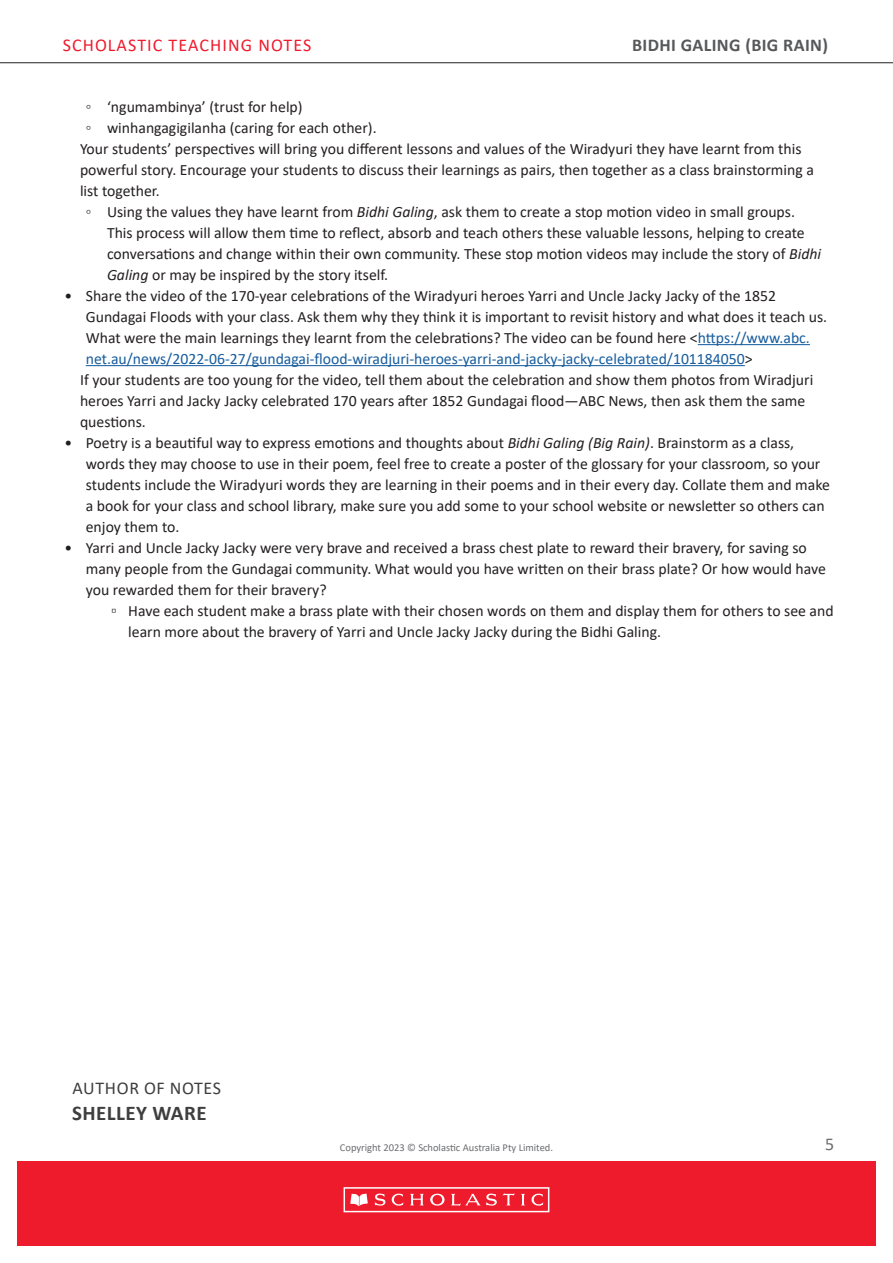
<style>
.page{position:relative;width:893px;height:1263px;background:#fff}
.page>*{position:absolute;margin:0;border:0;box-sizing:border-box;transform-origin:0 0}
.t1{font:700 21px "Calibri";letter-spacing:.02em;color:#3e3e3f}
.t2{font:18px "Calibri";letter-spacing:.06em;color:#ee1b2d}
.t3{font:700 18px "Calibri";letter-spacing:.02em;color:#57585a}
.t4{font:18px "Calibri";letter-spacing:.04em;color:#3e3e3f}
.t5{font:18px "Calibri";color:#6c6d70}
.Bullet_points_copy_2{font:15.75px/21px "Calibri";color:#231f20}
.t6{font:10.5px "Calibri";color:#6c6d70}
.s1{font-style:italic}
.s2{color:#175d9e}
</style>
<div class="page">
<div style="left:17px;top:1161px;width:859px;height:85px;background:#ee1b2d"></div>
<div style="left:344px;top:1187px;width:205px;height:25px;border:2px solid #fff"></div>
<svg style="left:350px;top:1193px;width:18px;height:13px"></svg>
<svg style="left:375px;top:1193px;width:28px;height:13px"></svg>
<svg style="left:410px;top:1194px;width:14px;height:11px"></svg>
<svg style="left:521px;top:1194px;width:4px;height:11px"></svg>
<svg style="left:531px;top:1193px;width:12px;height:13px"></svg>
<svg style="left:430px;top:1194px;width:15px;height:11px"></svg>
<svg style="left:451px;top:1193px;width:64px;height:13px"></svg>
<hr style="left:0;top:62px;width:893px;height:1px;background:#231f20">
<hr style="left:698px;top:344px;width:112px;height:1px;background:#175d9e">
<hr style="left:86px;top:365px;width:659px;height:1px;background:#175d9e">
<p class="t2" style="left:63px;top:32px;width:250px">SCHOLASTIC TEACHING NOTES</p>
<p class="t3" style="left:632px;top:32px;width:197px">BIDHI GALING (BIG RAIN)</p>
<p class="Bullet_points_copy_2" style="left:86px;top:96px;width:218px">◦ ‘ngumambinya’ (trust for help)</p>
<p class="Bullet_points_copy_2" style="left:86px;top:117px;width:292px">◦ winhangagigilanha (caring for each other).</p>
<p class="Bullet_points_copy_2" style="left:80px;top:138px;width:735px">Your students’ perspectives will bring you different lessons and values of the Wiradyuri they have learnt from this powerful story. Encourage your students to discuss their learnings as pairs, then together as a class brainstorming a list together.</p>
<p class="Bullet_points_copy_2" style="left:107px;top:201px;width:716px;text-indent:-21px">◦ Using the values they have learnt from <span class="s1">Bidhi Galing</span>, ask them to create a stop motion video in small groups.<br>This process will allow them time to reflect, absorb and teach others these valuable lessons, helping to create conversations and change within their own community. These stop motion videos may include the story of <span class="s1">Bidhi Galing</span> or may be inspired by the story itself.</p>
<p class="Bullet_points_copy_2" style="left:86px;top:285px;width:743px;text-indent:-21px">• Share the video of the 170-year celebrations of the Wiradyuri heroes Yarri and Uncle Jacky Jacky of the 1852<br>Gundagai Floods with your class. Ask them why they think it is important to revisit history and what does it teach us.<br>What were the main learnings they learnt from the celebrations? The video can be found here &lt;<span class="s2">https://www.abc. net.au/news/2022-06-27/gundagai-flood-wiradjuri-heroes-yarri-and-jacky-jacky-celebrated/101184050</span>&gt;</p>
<p class="Bullet_points_copy_2" style="left:80px;top:369px;width:735px">If your students are too young for the video, tell them about the celebration and show them photos from Wiradjuri heroes Yarri and Jacky Jacky celebrated 170 years after 1852 Gundagai flood—ABC News, then ask them the same questions.</p>
<p class="Bullet_points_copy_2" style="left:86px;top:432px;width:746px;text-indent:-21px">• Poetry is a beautiful way to express emotions and thoughts about <span class="s1">Bidhi Galing (Big Rain)</span>. Brainstorm as a class, words they may choose to use in their poem, feel free to create a poster of the glossary for your classroom, so your students include the Wiradyuri words they are learning in their poems and in their every day. Collate them and make a book for your class and school library, make sure you add some to your school website or newsletter so others can enjoy them to.</p>
<p class="Bullet_points_copy_2" style="left:86px;top:537px;width:742px;text-indent:-21px">• Yarri and Uncle Jacky Jacky were very brave and received a brass chest plate to reward their bravery, for saving so many people from the Gundagai community. What would you have written on their brass plate? Or how would have you rewarded them for their bravery?</p>
<p class="Bullet_points_copy_2" style="left:128px;top:600px;width:707px;text-indent:-17px">▫ Have each student make a brass plate with their chosen words on them and display them for others to see and learn more about the bravery of Yarri and Uncle Jacky Jacky during the Bidhi Galing.</p>
<p class="t4" style="left:72px;top:1076px;width:150px">AUTHOR OF NOTES</p>
<p class="t1" style="left:72px;top:1098px;width:136px">SHELLEY WARE</p>
<p class="t6" style="left:340px;top:1140px;width:215px">Copyright 2023 © Scholastic Australia Pty Limited.</p>
<p class="t5" style="left:825px;top:1131px;width:11px">5</p>
</div>
